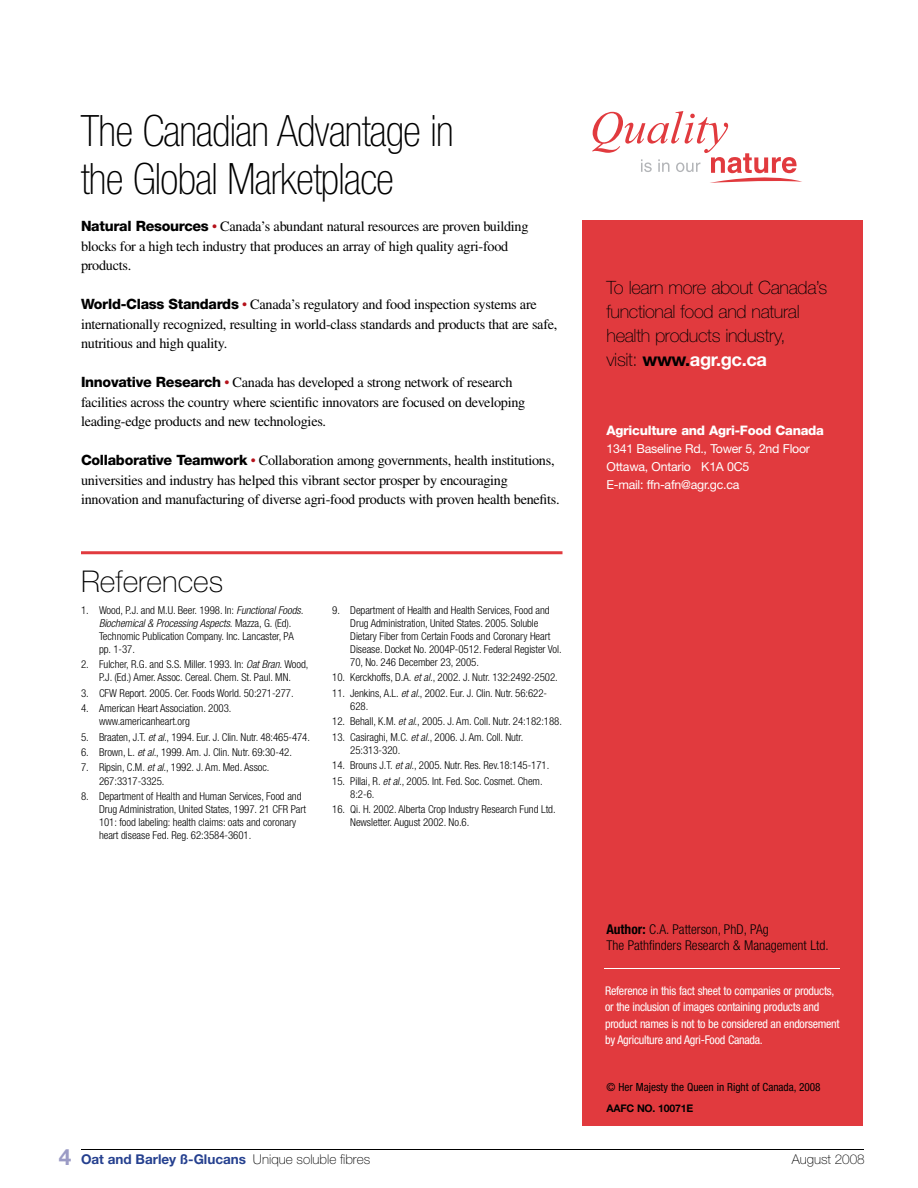
<style>
.page{position:relative;width:918px;height:1188px;background:#fff}
.page>*{position:absolute;margin:0;border:0;box-sizing:border-box;transform-origin:0 0}
.Canadian_Advan_Hea{font:100 condensed 43.35px/47.4px "Helvetica Neue LT Std";letter-spacing:-.02em;color:#000}
.Eng_Heads{font:100 30px "Helvetica Neue LT Std";color:#000}
.t1{font:700 22.5px "Helvetica Neue LT Std";color:#9b9bc5}
.Sidebar_close{font:100 18.3px/24px "Helvetica Neue LT Std";letter-spacing:-.02em;color:#000}
.Eng_Body_Text{font:14.25px/19.5px "Times LT Std";letter-spacing:-.02em;color:#000}
.Eng_References_Aut{font:300 condensed 13.5px/16.5px "Helvetica Neue LT Std";color:#000}
.t2{font:700 13.5px "Helvetica Neue LT Std";color:#25408f}
.t3{font:100 13.5px "Helvetica Neue LT Std";color:#000}
.t4{font:800 13.2px "Helvetica Neue LT Std";letter-spacing:-.02em;color:#fff}
.t5{font:12.3px/18px "Helvetica Neue LT Std";letter-spacing:-.02em;color:#fff}
.t6{font:condensed 12px/16.5px "Helvetica Neue LT Std";letter-spacing:-.02em;color:#fff}
.t7{font:condensed 11.25px "Helvetica Neue LT Std";color:#000}
.Eng_References{font:300 condensed 10.8px/13.2px "Helvetica Neue LT Std";letter-spacing:-.005em;color:#000}
.t8{font:700 10.5px "Helvetica Neue LT Std";letter-spacing:-.02em;color:#000}
.s1{font-family:"Helvetica Neue LT Std";font-weight:800}
.s2{color:#b5121b}
.s3{font-style:italic}
.s4{font-weight:700}
.s5{font-weight:700;color:#fff}
.s6{font-weight:100;color:#000}
</style>
<div class="page">
<hr style="left:81px;top:1149px;width:783px;height:1px;background:#000">
<div style="left:583px;top:220px;width:280px;height:906px;background:#e13a3e"></div>
<hr style="left:81px;top:551px;width:481px;height:3px;background:#e13a3e">
<svg style="left:592px;top:111px;width:210px;height:72px"></svg>
<hr style="left:604px;top:968px;width:236px;height:1px;background:#fff">
<p class="Canadian_Advan_Hea" style="left:81px;top:107px;width:374px">The Canadian Advantage in the Global Marketplace</p>
<p class="Eng_Body_Text" style="left:81px;top:217px;width:449px"><span class="s1">Natural Resources</span> <span class="s2">•</span> Canada’s abundant natural resources are proven building blocks for a high tech industry that produces an array of high quality agri-food products.</p>
<p class="Eng_Body_Text" style="left:81px;top:295px;width:478px"><span class="s1">World‑Class Standards</span> <span class="s2">•</span> Canada’s regulatory and food inspection systems are internationally recognized, resulting in world-class standards and products that are safe, nutritious and high quality.</p>
<p class="Eng_Body_Text" style="left:81px;top:373px;width:446px"><span class="s1">Innovative Research</span> <span class="s2">•</span> Canada has developed a strong network of research facilities across the country where scientific innovators are focused on developing leading-edge products and new technologies.</p>
<p class="Eng_Body_Text" style="left:81px;top:451px;width:480px"><span class="s1">Collaborative Teamwork</span> <span class="s2">•</span> Collaboration among governments, health institutions, universities and industry has helped this vibrant sector prosper by encouraging innovation and manufacturing of diverse agri-food products with proven health benefits.</p>
<p class="Eng_Heads" style="left:81px;top:564px;width:144px">References</p>
<p class="Eng_References" style="left:99px;top:603px;width:206px;text-indent:-18px">1. Wood, P.J. and M.U. Beer. 1998. In: <span class="s3">Functional Foods.<br>Biochemical &amp; Processing Aspects.</span> Mazza, G. (Ed).<br>Technomic Publication Company. Inc. Lancaster, PA pp. 1-37.</p>
<p class="Eng_References" style="left:81px;top:658px;width:229px;text-align:center">2. Fulcher, R.G. and S.S. Miller. 1993. In: <span class="s3">Oat Bran.</span> Wood,<br>P.J. (Ed.) Amer. Assoc. Cereal. Chem. St. Paul. MN.</p>
<p class="Eng_References" style="left:81px;top:686px;width:214px">3. CFW Report. 2005. Cer. Foods World. 50:271-277.</p>
<p class="Eng_References" style="left:99px;top:702px;width:134px;text-indent:-18px">4. American Heart Association. 2003. www.americanheart.org</p>
<p class="Eng_References" style="left:81px;top:730px;width:230px">5. Braaten, J.T. <span class="s3">et al.</span>, 1994. Eur. J. Clin. Nutr. 48:465-474.</p>
<p class="Eng_References" style="left:81px;top:746px;width:212px">6. Brown, L. <span class="s3">et al.</span>, 1999. Am. J. Clin. Nutr. 69:30-42.</p>
<p class="Eng_References" style="left:99px;top:761px;width:172px;text-indent:-18px">7. Ripsin, C.M. <span class="s3">et al.</span>, 1992. J. Am. Med. Assoc.<br>267:3317-3325.</p>
<p class="Eng_References" style="left:99px;top:789px;width:209px;text-indent:-18px">8. Department of Health and Human Services, Food and Drug Administration, United States, 1997. 21 CFR Part 101: food labeling: health claims: oats and coronary heart disease Fed. Reg. 62:3584-3601.</p>
<p class="Eng_References" style="left:350px;top:603px;width:213px;text-indent:-18px">9. Department of Health and Health Services, Food and Drug Administration, United States. 2005. Soluble Dietary Fiber from Certain Foods and Coronary Heart Disease. Docket No. 2004P-0512. Federal Register Vol.<br>70, No. 246 December 23, 2005.</p>
<p class="Eng_References" style="left:332px;top:671px;width:227px">10. Kerckhoffs, D.A. <span class="s3">et al.</span>, 2002. J. Nutr. 132:2492-2502.</p>
<p class="Eng_References" style="left:350px;top:686px;width:199px;text-indent:-18px">11. Jenkins, A.L. <span class="s3">et al.</span>, 2002. Eur. J. Clin. Nutr. 56:622-<br>628.</p>
<p class="Eng_References" style="left:332px;top:715px;width:231px">12. Behall, K.M. <span class="s3">et al.</span>, 2005. J. Am. Coll. Nutr. 24:182:188.</p>
<p class="Eng_References" style="left:350px;top:730px;width:175px;text-indent:-18px">13. Casiraghi, M.C. <span class="s3">et al.</span>, 2006. J. Am. Coll. Nutr.<br>25:313-320.</p>
<p class="Eng_References" style="left:332px;top:759px;width:219px">14. Brouns J.T. <span class="s3">et al.</span>, 2005. Nutr. Res. Rev.18:145-171.</p>
<p class="Eng_References" style="left:350px;top:774px;width:194px;text-indent:-18px">15. Pillai, R. <span class="s3">et al.</span>, 2005. Int. Fed. Soc. Cosmet. Chem.<br>8:2-6.</p>
<p class="Eng_References" style="left:350px;top:803px;width:207px;text-indent:-18px">16. Qi. H. 2002. Alberta Crop Industry Research Fund Ltd.<br>Newsletter. August 2002. No.6.</p>
<p class="Sidebar_close" style="left:607px;top:275px;width:222px">To learn more about Canada’s functional food and natural health products industry,<br>visit: <span class="s4">www.</span><span class="s5">agr.gc.ca</span></p>
<p class="t4" style="left:607px;top:422px;width:219px">Agriculture and Agri-Food Canada</p>
<p class="t5" style="left:607px;top:439px;width:205px">1341 Baseline Rd., Tower 5, 2nd Floor<br>Ottawa, Ontario K1A 0C5<br>E-mail: ffn-afn@agr.gc.ca</p>
<p class="Eng_References_Aut" style="left:606px;top:921px;width:224px"><span class="s4">Author:</span> C.A. Patterson, PhD, PAg<br>The Pathfinders Research &amp; Management Ltd.</p>
<p class="t6" style="left:605px;top:982px;width:236px">Reference in this fact sheet to companies or products, or the inclusion of images containing products and product names is not to be considered an endorsement by Agriculture and Agri-Food Canada.</p>
<p class="t7" style="left:607px;top:1081px;width:216px">© Her Majesty the Queen in Right of Canada, 2008</p>
<p class="t8" style="left:607px;top:1102px;width:88px">AAFC NO. 10071E</p>
<p class="t1" style="left:59px;top:1143px;width:14px">4</p>
<p class="t2" style="left:81px;top:1151px;width:291px">Oat and Barley ß‑Glucans <span class="s6">Unique soluble fibres</span></p>
<p class="t3" style="left:792px;top:1152px;width:75px">August 2008</p>
</div>
